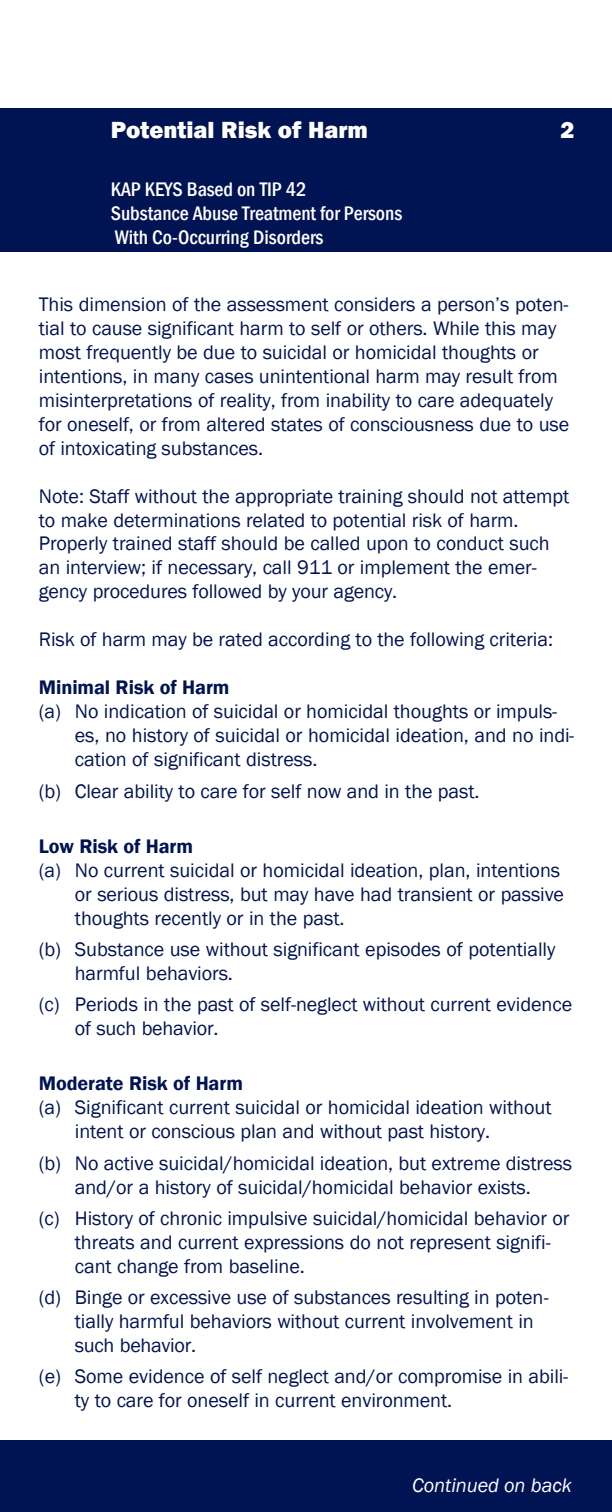
<style>
.page{position:relative;width:612px;height:1512px;background:#fff}
.page>*{position:absolute;margin:0;border:0;box-sizing:border-box;transform-origin:0 0}
.t1{font:800 24px "Franklin Gothic";color:#fff}
.t2{font:20.2px/24px "Franklin Gothic";letter-spacing:-.005em;color:#001353}
.t3{font:20.2px/24px "Franklin Gothic Medium Cond";letter-spacing:-.005em;color:#fff}
.t4{font:20.2px "Franklin Gothic Demi";letter-spacing:-.005em;color:#001353}
.t5{font:italic 20.2px "Franklin Gothic";letter-spacing:-.005em;color:#fff}
</style>
<div class="page">
<div style="left:0;top:108px;width:612px;height:144px;background:#001353"></div>
<div style="left:0;top:1440px;width:612px;height:72px;background:#001353"></div>
<h1 class="t1" style="left:111px;top:116px;width:259px">Potential Risk of Harm</h1>
<p class="t1" style="left:561px;top:116px;width:16px">2</p>
<p class="t3" style="left:111px;top:177px;width:293px">KAP KEYS Based on TIP 42<br>Substance Abuse Treatment for Persons<br>With Co-Occurring Disorders</p>
<p class="t2" style="left:39px;top:291px;width:532px">This dimension of the assessment considers a person’s poten&shy;tial to cause significant harm to self or others. While this may most frequently be due to suicidal or homicidal thoughts or intentions, in many cases unintentional harm may result from misinterpretations of reality, from inability to care adequately for oneself, or from altered states of consciousness due to use of intoxicating substances.</p>
<p class="t2" style="left:39px;top:483px;width:532px">Note: Staff without the appropriate training should not attempt to make determinations related to potential risk of harm.<br>Properly trained staff should be called upon to conduct such an interview; if necessary, call 911 or implement the emer&shy;gency procedures followed by your agency.</p>
<p class="t2" style="left:39px;top:627px;width:516px">Risk of harm may be rated according to the following criteria:</p>
<p class="t4" style="left:39px;top:676px;width:192px">Minimal Risk of Harm</p>
<p class="t2" style="left:75px;top:699px;width:501px;text-indent:-36px">(a) No indication of suicidal or homicidal thoughts or impuls&shy;es, no history of suicidal or homicidal ideation, and no indi&shy;cation of significant distress.</p>
<p class="t2" style="left:39px;top:779px;width:442px">(b) Clear ability to care for self now and in the past.</p>
<p class="t4" style="left:39px;top:834px;width:156px">Low Risk of Harm</p>
<p class="t2" style="left:75px;top:858px;width:491px;text-indent:-36px">(a) No current suicidal or homicidal ideation, plan, intentions or serious distress, but may have had transient or passive thoughts recently or in the past.</p>
<p class="t2" style="left:75px;top:937px;width:482px;text-indent:-36px">(b) Substance use without significant episodes of potentially harmful behaviors.</p>
<p class="t2" style="left:75px;top:992px;width:499px;text-indent:-36px">(c) Periods in the past of self-neglect without current evidence of such behavior.</p>
<p class="t4" style="left:39px;top:1072px;width:206px">Moderate Risk of Harm</p>
<p class="t2" style="left:75px;top:1095px;width:478px;text-indent:-36px">(a) Significant current suicidal or homicidal ideation without intent or conscious plan and without past history.</p>
<p class="t2" style="left:39px;top:1151px;width:535px;text-align:center">(b) No active suicidal/homicidal ideation, but extreme distress and/or a history of suicidal/homicidal behavior exists.</p>
<p class="t2" style="left:75px;top:1206px;width:496px;text-indent:-36px">(c) History of chronic impulsive suicidal/homicidal behavior or threats and current expressions do not represent signifi&shy;cant change from baseline.</p>
<p class="t2" style="left:75px;top:1285px;width:476px;text-indent:-36px">(d) Binge or excessive use of substances resulting in poten&shy;tially harmful behaviors without current involvement in such behavior.</p>
<p class="t2" style="left:75px;top:1364px;width:495px;text-indent:-36px">(e) Some evidence of self neglect and/or compromise in abili&shy;ty to care for oneself in current environment.</p>
<p class="t5" style="left:412px;top:1474px;width:161px">Continued on back</p>
</div>
